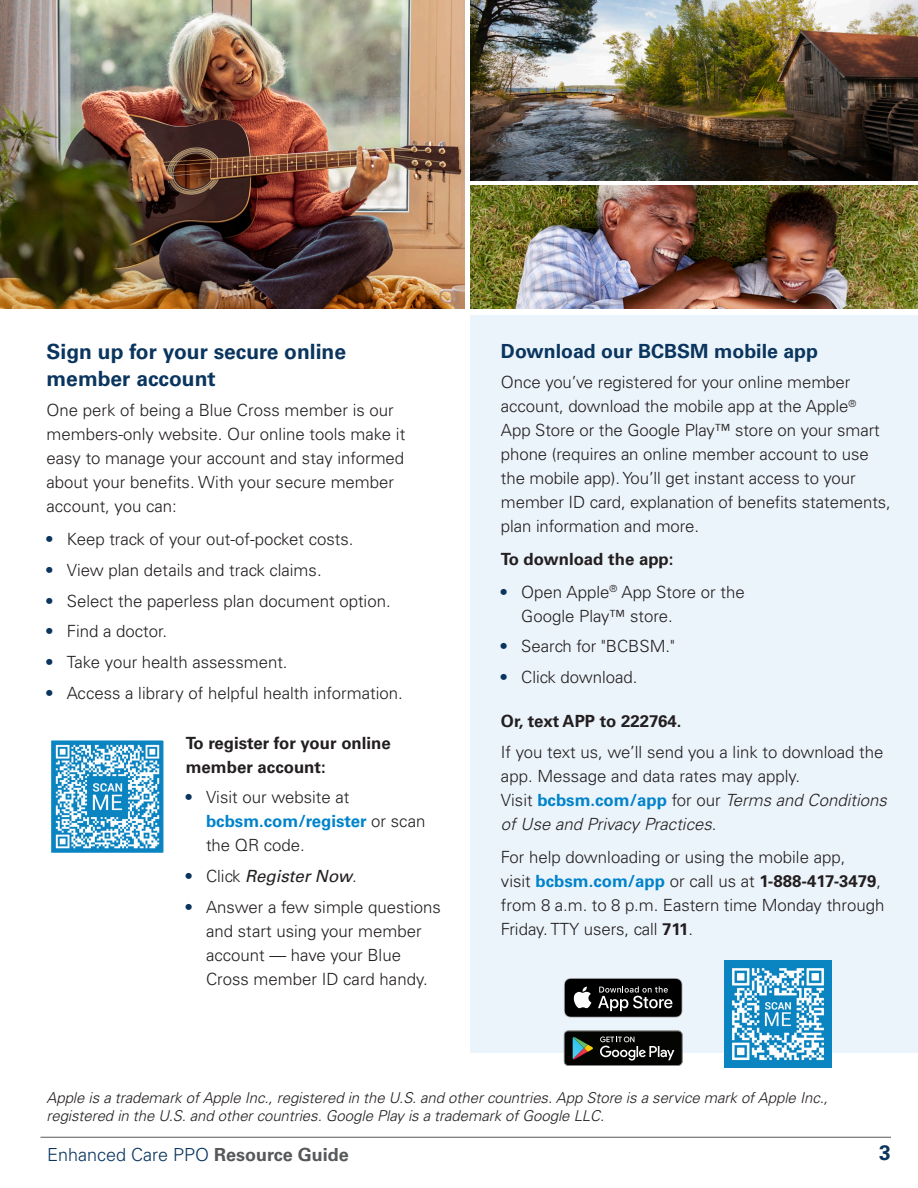
<style>
.page{position:relative;width:918px;height:1188px;background:#fff}
.page>*{position:absolute;margin:0;border:0;box-sizing:border-box;transform-origin:0 0}
.subhead{font:700 21px/27px "Univers LT Std";color:#0a355e}
.subhead_small{font:700 19.5px "Univers LT Std";color:#0a355e}
.t1{font:300 18px "Univers LT Std";color:#0a355e}
.body{font:300 16.8px/24px "Univers LT Std";color:#231f20}
.body-2{font:700 16.8px/24px "Univers LT Std";color:#231f20}
.t2{font:italic 16.8px "Univers LT Std";color:#231f20}
.Disclaimer{font:italic 300 15px/18px "Univers LT Std";letter-spacing:-.005em;color:#231f20}
.s1{font-weight:700;color:#0a355e}
.s2{font-weight:700;color:#0083ca}
.s3{font-weight:700;font-style:normal;color:#0a355e}
.s4{font-weight:300;font-style:normal}
.s5{font-style:italic}
.s6{font-weight:700}
.s7{font-weight:700;color:#57585a}
</style>
<div class="page">
<hr style="left:40px;top:1137px;width:851px;height:1px;background:#57585a">
<div style="left:471px;top:315px;width:447px;height:738px;background:#ecf4fb"></div>
<svg style="left:564px;top:978px;width:119px;height:40px;background:#343435"></svg>
<img style="left:725px;top:960px;width:107px;height:107px">
<img style="left:52px;top:742px;width:110px;height:110px">
<div style="left:47px;top:737px;width:120px;height:120px;border:4px solid #fff"></div>
<img style="left:0;top:0;width:464px;height:309px">
<img style="left:471px;top:0;width:447px;height:180px">
<img style="left:471px;top:186px;width:447px;height:123px">
<svg style="left:564px;top:1031px;width:119px;height:35px;background:#2a2e2b"></svg>
<p class="subhead" style="left:46px;top:338px;width:301px">Sign up for your secure online member account</p>
<p class="body" style="left:46px;top:398px;width:360px">One perk of being a Blue Cross member is our members-only website. Our online tools make it easy to manage your account and stay informed about your benefits. With your secure member account, you can:</p>
<p class="body" style="left:46px;top:527px;width:308px"><span class="s1">•</span> Keep track of your out-of-pocket costs.</p>
<p class="body" style="left:46px;top:558px;width:277px"><span class="s1">•</span> View plan details and track claims.</p>
<p class="body" style="left:46px;top:589px;width:346px"><span class="s1">•</span> Select the paperless plan document option.</p>
<p class="body" style="left:46px;top:619px;width:122px"><span class="s1">•</span> Find a doctor.</p>
<p class="body" style="left:46px;top:650px;width:243px"><span class="s1">•</span> Take your health assessment.</p>
<p class="body" style="left:46px;top:681px;width:358px"><span class="s1">•</span> Access a library of helpful health information.</p>
<p class="body-2" style="left:186px;top:731px;width:207px">To register for your online member account:</p>
<p class="body" style="left:206px;top:786px;width:221px;text-indent:-20px"><span class="s1">•</span> Visit our website at <span class="s2">bcbsm.com/register</span> or scan the QR code.</p>
<p class="t2" style="left:186px;top:866px;width:173px"><span class="s3">•</span> <span class="s4">Click</span> Register Now<span class="s4">.</span></p>
<p class="body" style="left:206px;top:895px;width:236px;text-indent:-20px"><span class="s1">•</span> Answer a few simple questions and start using your member account — have your Blue<br>Cross member ID card handy.</p>
<p class="subhead_small" style="left:501px;top:339px;width:319px">Download our BCBSM mobile app</p>
<p class="body" style="left:501px;top:370px;width:391px">Once you’ve registered for your online member account, download the mobile app at the Apple<sup>®<br></sup>App Store or the Google Play™ store on your smart phone (requires an online member account to use the mobile app). You’ll get instant access to your member ID card, explanation of benefits statements, plan information and more.</p>
<p class="body-2" style="left:501px;top:547px;width:174px">To download the app:</p>
<p class="body" style="left:521px;top:580px;width:225px;text-indent:-20px"><span class="s1">•</span> Open Apple<sup>®</sup> App Store or the<br>Google Play™ store.</p>
<p class="body" style="left:501px;top:634px;width:176px"><span class="s1">•</span> Search for "BCBSM."</p>
<p class="body" style="left:501px;top:665px;width:138px"><span class="s1">•</span> Click download.</p>
<p class="body-2" style="left:501px;top:710px;width:182px">Or, text APP to 222764.</p>
<p class="body" style="left:501px;top:740px;width:388px">If you text us, we’ll send you a link to download the app. Message and data rates may apply.<br>Visit <span class="s2">bcbsm.com/app</span> for our <span class="s5">Terms and Conditions of Use and Privacy Practices</span>.</p>
<p class="body" style="left:501px;top:845px;width:385px">For help downloading or using the mobile app,<br>visit <span class="s2">bcbsm.com/app</span> or call us at <span class="s6">1‑888‑417‑3479</span>, from 8 a.m. to 8 p.m. Eastern time Monday through Friday. TTY users, call <span class="s6">711</span>.</p>
<p class="Disclaimer" style="left:46px;top:1088px;width:783px">Apple is a trademark of Apple Inc., registered in the U.S. and other countries. App Store is a service mark of Apple Inc., registered in the U.S. and other countries. Google Play is a trademark of Google LLC.</p>
<p class="t1" style="left:47px;top:1143px;width:303px">Enhanced Care PPO <span class="s7">Resource Guide</span></p>
<p class="subhead" style="left:879px;top:1139px;width:13px">3</p>
</div>
